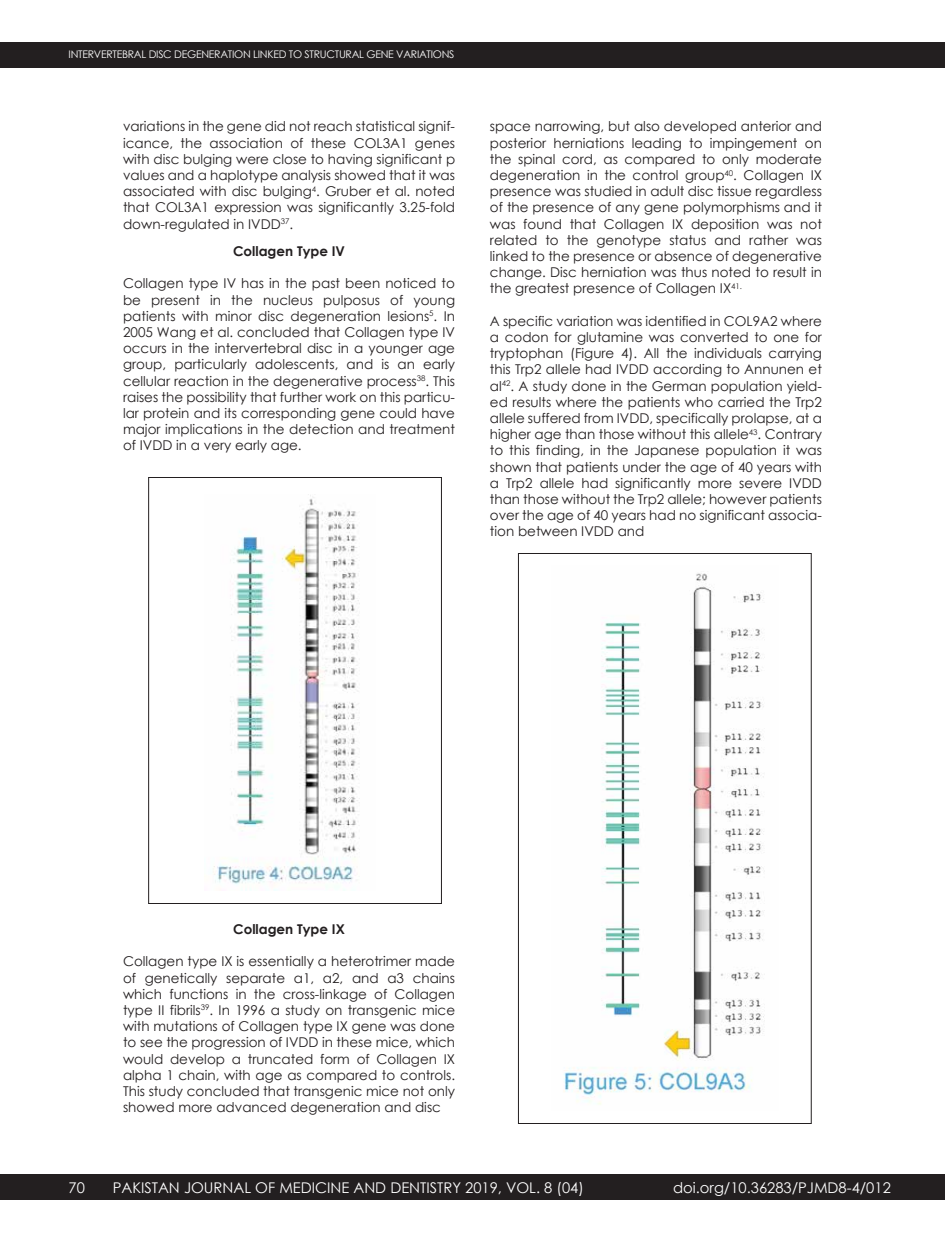
<style>
.page{position:relative;width:945px;height:1242px;background:#fff}
.page>*{position:absolute;margin:0;border:0;box-sizing:border-box;transform-origin:0 0}
.t1{font:14.7px "Century Gothic";color:#fff}
.t2{font:13.5px/16.2px "Century Gothic";color:#231f20;text-align:justify}
.t3{font:700 13.5px "Century Gothic";color:#231f20}
.t4{font:10.5px "Century Gothic";letter-spacing:-.025em;color:#fff}
</style>
<div class="page">
<div style="left:0;top:1174px;width:945px;height:26px;background:#231f20"></div>
<div style="left:148px;top:477px;width:294px;height:427px;border:1px solid #231f20"></div>
<div style="left:518px;top:553px;width:294px;height:571px;border:1px solid #231f20"></div>
<img style="left:213px;top:494px;width:147px;height:391px">
<img style="left:563px;top:573px;width:202px;height:532px">
<div style="left:0;top:42px;width:945px;height:26px;background:#231f20"></div>
<p class="t4" style="left:69px;top:47px;width:387px">INTERVERTEBRAL DISC DEGENERATION LINKED TO STRUCTURAL GENE VARIATIONS</p>
<p class="t2" style="left:123px;top:118px;width:334px">variations in the gene did not reach statistical signif&shy;icance, the association of these COL3A1 genes with disc bulging were close to having significant p values and a haplotype analysis showed that it was associated with disc bulging<sup>4</sup>. Gruber et al. noted that COL3A1 expression was significantly 3.25-fold down-regulated in IVDD<sup>37</sup>.</p>
<p class="t2" style="left:490px;top:118px;width:334px">space narrowing, but also developed anterior and posterior herniations leading to impingement on the spinal cord, as compared to only moderate degeneration in the control group<sup>40</sup>. Collagen IX presence was studied in adult disc tissue regardless of the presence of any gene polymorphisms and it was found that Collagen IX deposition was not related to the genotype status and rather was linked to the presence or absence of degenerative change. Disc herniation was thus noted to result in the greatest presence of Collagen IX<sup>41.</sup></p>
<p class="t2" style="left:490px;top:313px;width:334px">A specific variation was identified in COL9A2 where a codon for glutamine was converted to one for tryptophan (Figure 4). All the individuals carrying this Trp2 allele had IVDD according to Annunen et al<sup>42</sup>. A study done in the German population yield&shy;ed results where the patients who carried the Trp2 allele suffered from IVDD, specifically prolapse, at a higher age than those without this allele<sup>43</sup>. Contrary to this finding, in the Japanese population it was shown that patients under the age of 40 years with a Trp2 allele had significantly more severe IVDD than those without the Trp2 allele; however patients over the age of 40 years had no significant associa&shy;tion between IVDD and</p>
<p class="t3" style="left:233px;top:241px;width:114px">Collagen Type IV</p>
<p class="t2" style="left:123px;top:275px;width:334px">Collagen type IV has in the past been noticed to be present in the nucleus pulposus of young patients with minor disc degeneration lesions<sup>5</sup>. In 2005 Wang et al. concluded that Collagen type IV occurs in the intervertebral disc in a younger age group, particularly adolescents, and is an early cellular reaction in the degenerative process<sup>38</sup>. This raises the possibility that further work on this particu&shy;lar protein and its corresponding gene could have major implications in the detection and treatment of IVDD in a very early age.</p>
<p class="t3" style="left:233px;top:919px;width:113px">Collagen Type IX</p>
<p class="t2" style="left:123px;top:953px;width:334px">Collagen type IX is essentially a heterotrimer made of genetically separate α1, α2, and α3 chains which functions in the cross-linkage of Collagen type II fibrils<sup>39</sup>. In 1996 a study on transgenic mice with mutations of Collagen type IX gene was done to see the progression of IVDD in these mice, which would develop a truncated form of Collagen IX alpha 1 chain, with age as compared to controls.<br>This study concluded that transgenic mice not only showed more advanced degeneration and disc</p>
<p class="t1" style="left:69px;top:1177px;width:18px">70</p>
<p class="t1" style="left:113px;top:1177px;width:473px">PAKISTAN JOURNAL OF MEDICINE AND DENTISTRY 2019, VOL. 8 (04)</p>
<p class="t1" style="left:673px;top:1177px;width:219px">doi.org/10.36283/PJMD8-4/012</p>
</div>
